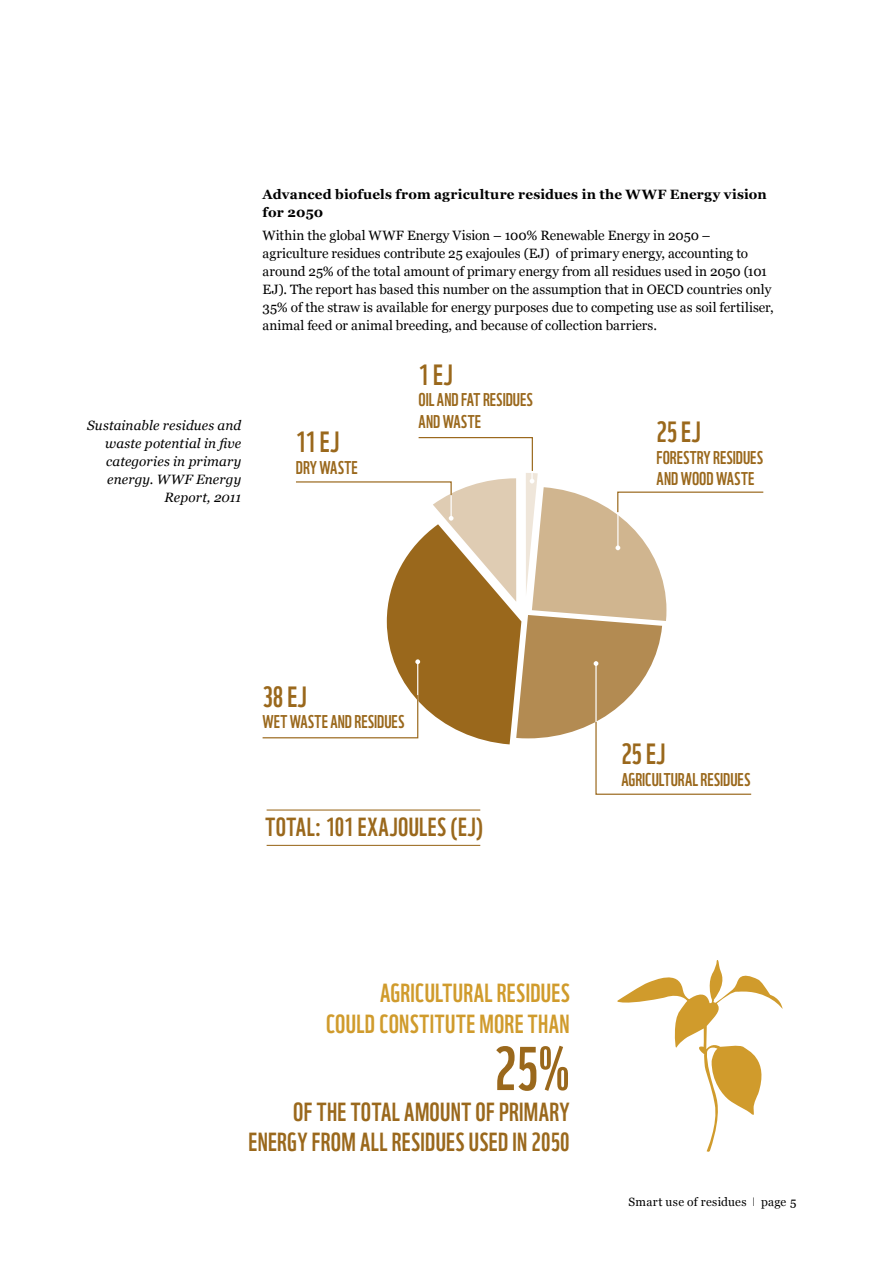
<style>
.page{position:relative;width:893px;height:1263px;background:#fff}
.page>*{position:absolute;margin:0;border:0;box-sizing:border-box;transform-origin:0 0}
.t1{font:60px "WWF";color:#9a681c}
.t2{font:28.5px "WWF";letter-spacing:-.015em;color:#9a681c}
.t3{font:25.5px/30.6px "WWF";letter-spacing:.015em;color:#9a681c;text-align:right}
.t4{font:25.5px/30.6px "WWF";letter-spacing:.02em;color:#d09b2c;text-align:right}
.t5{font:18px/21.6px "WWF";letter-spacing:.005em;color:#9a681c}
.t6{font:13.5px/18px "Georgia";color:#000}
.t7{font:italic 13.5px/18px "Georgia";letter-spacing:.01em;color:#000;text-align:right}
.t8{font:700 13.5px/18px "Georgia";letter-spacing:.015em;color:#000}
.t9{font:12px "Georgia";letter-spacing:.02em;color:#000}
.s1{font-family:"Helvetica Neue";font-weight:100}
</style>
<div class="page">
<svg style="left:617px;top:960px;width:166px;height:192px"></svg>
<hr style="left:267px;top:809px;width:213px;height:1px;background:#9a681c">
<hr style="left:267px;top:845px;width:213px;height:1px;background:#9a681c">
<svg style="left:262px;top:437px;width:502px;height:358px"></svg>
<p class="t7" style="left:87px;top:416px;width:156px">Sustainable residues and waste potential in five categories in primary energy. WWF Energy<br>Report, 2011</p>
<p class="t8" style="left:263px;top:186px;width:506px">Advanced biofuels from agriculture residues in the WWF Energy vision for 2050</p>
<p class="t6" style="left:263px;top:226px;width:513px">Within the global WWF Energy Vision – 100% Renewable Energy in 2050 – agriculture residues contribute 25 exajoules (EJ) of primary energy, accounting to around 25% of the total amount of primary energy from all residues used in 2050 (101<br>EJ). The report has based this number on the assumption that in OECD countries only 35% of the straw is available for energy purposes due to competing use as soil fertiliser, animal feed or animal breeding, and because of collection barriers.</p>
<h2 class="t2" style="left:296px;top:419px;width:34px">11 EJ</h2>
<h3 class="t5" style="left:296px;top:455px;width:63px">DRY WASTE</h3>
<h2 class="t2" style="left:419px;top:352px;width:25px">1 EJ</h2>
<h3 class="t5" style="left:419px;top:387px;width:115px">OIL AND FAT RESIDUES<br>AND WASTE</h3>
<h2 class="t2" style="left:657px;top:409px;width:35px">25 EJ</h2>
<h3 class="t5" style="left:657px;top:444px;width:107px">FORESTRY RESIDUES<br>AND WOOD WASTE</h3>
<h2 class="t2" style="left:263px;top:674px;width:35px">38 EJ</h2>
<h3 class="t5" style="left:263px;top:709px;width:142px">WET WASTE AND RESIDUES</h3>
<h3 class="t3" style="left:266px;top:809px;width:219px">TOTAL: 101 EXAJOULES (EJ)</h3>
<h2 class="t2" style="left:621px;top:732px;width:35px">25 EJ</h2>
<h3 class="t5" style="left:621px;top:767px;width:129px">AGRICULTURAL RESIDUES</h3>
<h3 class="t4" style="left:326px;top:975px;width:245px">AGRICULTURAL RESIDUES<br>COULD CONSTITUTE MORE THAN</h3>
<h1 class="t1" style="left:494px;top:1021px;width:77px">25%</h1>
<h3 class="t3" style="left:249px;top:1094px;width:323px">OF THE TOTAL AMOUNT OF PRIMARY<br>ENERGY FROM ALL RESIDUES USED IN 2050</h3>
<p class="t9" style="left:629px;top:1195px;width:169px">Smart use of residues <span class="s1">I</span> page 5</p>
</div>
